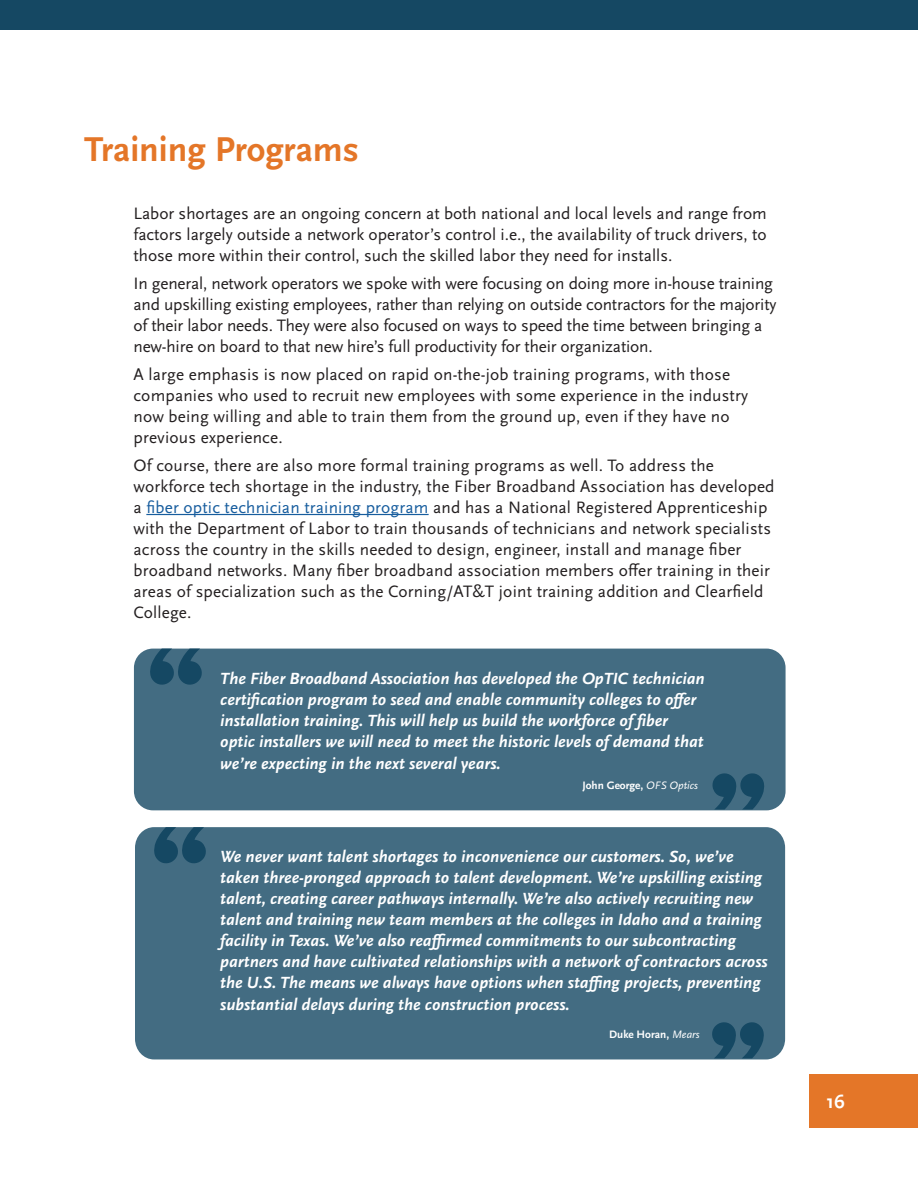
<style>
.page{position:relative;width:918px;height:1188px;background:#fff}
.page>*{position:absolute;margin:0;border:0;box-sizing:border-box;transform-origin:0 0}
.t1{font:700 36px "Scala Sans Pro";color:#e47628}
.t2{font:700 19.5px "Scala Sans Pro";color:#fff}
.t3{font:17.25px/21px "Scala Sans Pro";letter-spacing:.01em;color:#231f20}
.t4{font:17.25px/21px "Scala Sans Pro";letter-spacing:-.01em;color:#231f20}
.t5{font:italic 700 16.95px/21.1px "Scala Sans Pro";color:#fff}
.t6{font:700 11.25px "Scala Sans Pro";color:#fff}
.s1{color:#175d9e}
.s2{font-style:inherit}
.s3{font-weight:400;font-style:italic}
</style>
<div class="page">
<div style="left:0;top:0;width:918px;height:29px;background:#154863"></div>
<div style="left:809px;top:1074px;width:109px;height:54px;background:#e47628"></div>
<hr style="left:146px;top:514px;width:283px;height:1px;background:#175d9e">
<div style="left:134px;top:649px;width:652px;height:161px;background:#436c82;border-radius:19px"></div>
<div style="left:135px;top:827px;width:650px;height:232px;background:#436c82;border-radius:20px"></div>
<svg style="left:150px;top:649px;width:52px;height:36px"></svg>
<svg style="left:154px;top:827px;width:52px;height:37px"></svg>
<svg style="left:712px;top:773px;width:52px;height:36px"></svg>
<svg style="left:712px;top:1022px;width:52px;height:36px"></svg>
<p class="t1" style="left:84px;top:129px;width:276px">Training Programs</p>
<p class="t3" style="left:134px;top:203px;width:635px;text-align:justify">Labor shortages are an ongoing concern at both national and local levels and range from factors largely outside a network operator’s control i.e., the availability of truck drivers, to those more within their control, such the skilled labor they need for installs.</p>
<p class="t4" style="left:134px;top:273px;width:645px">In general, network operators we spoke with were focusing on doing more in-house training and upskilling existing employees, rather than relying on outside contractors for the majority of their labor needs. They were also focused on ways to speed the time between bringing a new-hire on board to that new hire’s full productivity for their organization.</p>
<p class="t3" style="left:134px;top:364px;width:616px">A large emphasis is now placed on rapid on-the-job training programs, with those companies who used to recruit new employees with some experience in the industry now being willing and able to train them from the ground up, even if they have no previous experience.</p>
<p class="t3" style="left:134px;top:455px;width:643px">Of course, there are also more formal training programs as well. To address the workforce tech shortage in the industry, the Fiber Broadband Association has developed a <span class="s1">fiber optic technician training program</span> and has a National Registered Apprenticeship with the Department of Labor to train thousands of technicians and network specialists across the country in the skills needed to design, engineer, install and manage fiber broadband networks. Many fiber broadband association members offer training in their areas of specialization such as the Corning/AT&amp;T joint training addition and Clearfield College.</p>
<p class="t5" style="left:220px;top:668px;width:486px">The Fiber Broadband Association has developed the OpTIC technician certification program to seed and enable community colleges to offer installation training. This will help us build the workforce of fiber optic installers we will need to meet the historic levels of <span class="s2">demand</span> that we’re expecting in the next several years.</p>
<p class="t6" style="left:582px;top:779px;width:117px">John George, <span class="s3">OFS Optics</span></p>
<p class="t5" style="left:220px;top:846px;width:549px">We never want talent shortages to inconvenience our customers. So, we’ve taken three-pronged approach to talent development. We’re upskilling existing talent, creating career pathways internally. We’re also actively recruiting new talent and training new team members at the colleges in Idaho and a training facility in Texas. We’ve also reaffirmed commitments to our subcontracting partners and have cultivated relationships with a network of contractors across the U.S. The means we always have options when staffing projects, preventing substantial delays during the construction process.</p>
<p class="t6" style="left:609px;top:1028px;width:92px">Duke Horan, <span class="s3">Mears</span></p>
<p class="t2" style="left:826px;top:1090px;width:20px">16</p>
</div>
